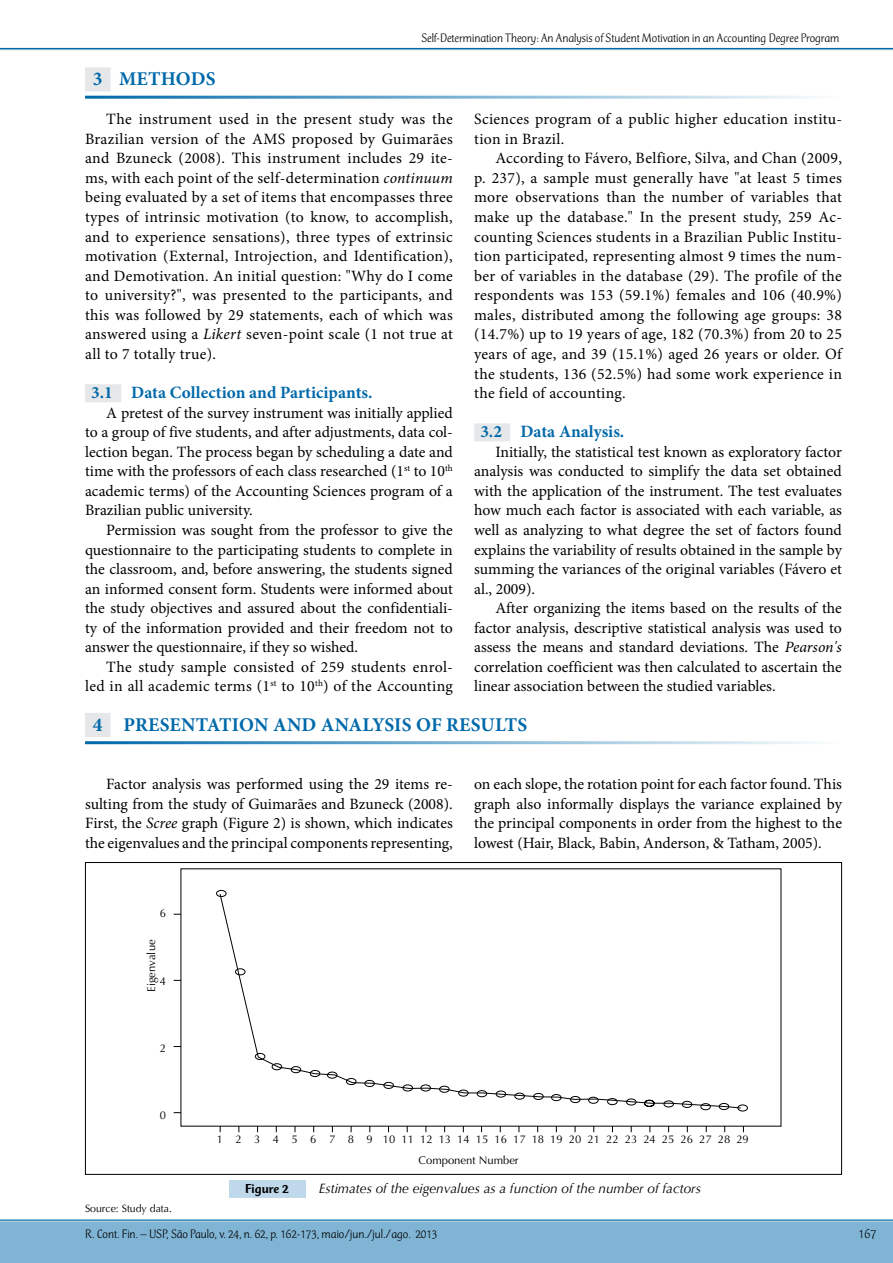
<style>
.page{position:relative;width:893px;height:1263px;background:#fff}
.page>*{position:absolute;margin:0;border:0;box-sizing:border-box;transform-origin:0 0}
.t1{font:700 19.5px "Minion Pro";letter-spacing:.01em;color:#0069aa}
.t2{font:700 17.25px "Minion Pro";color:#0069aa}
.t3{font:15.75px/19.5px "Minion Pro";letter-spacing:.005em;color:#000;text-align:justify}
.t4{font:italic 13.5px "Optima";color:#000}
.t5{font:500 13.5px "CT Mercurius Std";color:#000}
.t6{font:300 13.5px "CT Mercurius Std";color:#000}
.t7{font:300 12.75px "CT Mercurius Std";color:#000}
.t8{font:11.25px "Optima";color:#000}
.t9{font:10.5px "Optima";color:#000}
.s1{font-style:italic}
</style>
<div class="page">
<hr style="left:0;top:49px;width:893px;height:1px;background:#e6e7e8">
<hr style="left:0;top:48px;width:893px;height:1px;background:#0069aa">
<div style="left:0;top:1221px;width:893px;height:42px;background:#80b4d5"></div>
<hr style="left:0;top:1219px;width:893px;height:2px;background:#3387bb">
<div style="left:85px;top:67px;width:26px;height:24px;background:#e6e7e8"></div>
<div style="left:85px;top:384px;width:36px;height:18px;background:#e6e7e8"></div>
<div style="left:474px;top:423px;width:36px;height:18px;background:#e6e7e8"></div>
<div style="left:85px;top:713px;width:26px;height:24px;background:#e6e7e8"></div>
<div style="left:229px;top:1180px;width:76px;height:18px;background:#bfd9ea"></div>
<svg style="left:173px;top:894px;width:571px;height:238px"></svg>
<svg style="left:216px;top:890px;width:532px;height:222px"></svg>
<p class="t7" style="left:421px;top:32px;width:420px">Self-Determination Theory: An Analysis of Student Motivation in an Accounting Degree Program</p>
<p class="t1" style="left:93px;top:65px;width:58px">3 METH</p>
<p class="t1" style="left:176px;top:65px;width:28px">ODS</p>
<p class="t3" style="left:85px;top:109px;width:369px;text-indent:21px">The instrument used in the present study was the Brazilian version of the AMS proposed by Guimarães and Bzuneck (2008). This instrument includes 29 ite&shy;ms, with each point of the self-determination <span class="s1">continuum </span>being evaluated by a set of items that encompasses three types of intrinsic motivation (to know, to accomplish, and to experience sensations), three types of extrinsic motivation (External, Introjection, and Identification), and Demotivation. An initial question: "Why do I come to university?", was presented to the participants, and this was followed by 29 statements, each of which was answered using a <span class="s1">Likert</span> seven-point scale (1 not true at all to 7 totally true).</p>
<p class="t2" style="left:91px;top:380px;width:283px">3.1 DATA COLLECTION AND PARTICIPANTS.</p>
<p class="t3" style="left:85px;top:403px;width:369px;text-indent:21px">A pretest of the survey instrument was initially applied to a group of five students, and after adjustments, data col&shy;lection began. The process began by scheduling a date and time with the professors of each class researched (1<sup>st</sup> to 10<sup>th </sup>academic terms) of the Accounting Sciences program of a Brazilian public university.</p>
<p class="t3" style="left:85px;top:520px;width:369px;text-indent:21px">Permission was sought from the professor to give the questionnaire to the participating students to complete in the classroom, and, before answering, the students signed an informed consent form. Students were informed about the study objectives and assured about the confidentiali&shy;ty of the information provided and their freedom not to answer the questionnaire, if they so wished.</p>
<p class="t3" style="left:85px;top:657px;width:369px;text-align:right">The study sample consisted of 259 students enrol&shy;led in all academic terms (1<sup>st</sup> to 10<sup>th</sup>) of the Accounting</p>
<p class="t3" style="left:474px;top:109px;width:369px">Sciences program of a public higher education institu&shy;tion in Brazil.</p>
<p class="t3" style="left:474px;top:149px;width:369px;text-indent:21px">According to Fávero, Belfiore, Silva, and Chan (2009, p. 237), a sample must generally have "at least 5 times more observations than the number of variables that make up the database." In the present study, 259 Ac&shy;counting Sciences students in a Brazilian Public Institu&shy;tion participated, representing almost 9 times the num&shy;ber of variables in the database (29). The profile of the respondents was 153 (59.1%) females and 106 (40.9%) males, distributed among the following age groups: 38 (14.7%) up to 19 years of age, 182 (70.3%) from 20 to 25 years of age, and 39 (15.1%) aged 26 years or older. Of the students, 136 (52.5%) had some work experience in the field of accounting.</p>
<p class="t2" style="left:480px;top:419px;width:146px">3.2 DATA ANALYSIS.</p>
<p class="t3" style="left:474px;top:442px;width:369px;text-indent:21px">Initially, the statistical test known as exploratory factor analysis was conducted to simplify the data set obtained with the application of the instrument. The test evaluates how much each factor is associated with each variable, as well as analyzing to what degree the set of factors found explains the variability of results obtained in the sample by summing the variances of the original variables (Fávero et al., 2009).</p>
<p class="t3" style="left:474px;top:598px;width:369px;text-indent:21px">After organizing the items based on the results of the factor analysis, descriptive statistical analysis was used to assess the means and standard deviations. The <span class="s1">Pearson's </span>correlation coefficient was then calculated to ascertain the linear association between the studied variables.</p>
<p class="t1" style="left:93px;top:711px;width:55px">4 PRESE</p>
<p class="t1" style="left:181px;top:711px;width:27px">NTATI</p>
<p class="t1" style="left:239px;top:711px;width:121px">ON AND ANALYSIS</p>
<p class="t1" style="left:416px;top:711px;width:91px">OF RESULTS</p>
<p class="t3" style="left:85px;top:774px;width:369px;text-indent:21px">Factor analysis was performed using the 29 items re&shy;sulting from the study of Guimarães and Bzuneck (2008).<br>First, the <span class="s1">Scree</span> graph (Figure 2) is shown, which indicates the eigenvalues and the principal components representing,</p>
<p class="t3" style="left:474px;top:774px;width:369px">on each slope, the rotation point for each factor found. This graph also informally displays the variance explained by the principal components in order from the highest to the lowest (Hair, Black, Babin, Anderson, &amp; Tatham, 2005).</p>
<p class="t8" style="left:160px;top:906px;width:8px">6</p>
<p class="t8" style="left:144px;top:992px;width:54px;rotate:-90deg">Eigenvalue</p>
<p class="t8" style="left:160px;top:973px;width:8px">4</p>
<p class="t8" style="left:160px;top:1040px;width:8px">2</p>
<p class="t8" style="left:160px;top:1107px;width:8px">0</p>
<p class="t9" style="left:85px;top:1202px;width:88px">Source: Study data.</p>
<p class="t8" style="left:217px;top:1131px;width:534px">1 2 3 4 5 6 7 8 9 1011121314151617181920212223242526272829</p>
<p class="t8" style="left:419px;top:1152px;width:102px">Component Number</p>
<p class="t5" style="left:245px;top:1181px;width:45px">Figure 2</p>
<p class="t4" style="left:319px;top:1180px;width:384px">Estimates of the eigenvalues as a function of the number of factors</p>
<p class="t7" style="left:85px;top:1227px;width:354px">R. Cont. Fin. – USP, São Paulo, v. 24, n. 62, p. 162-173, maio/jun./jul./ago. 2013</p>
<p class="t6" style="left:858px;top:1227px;width:19px">167</p>
</div>
